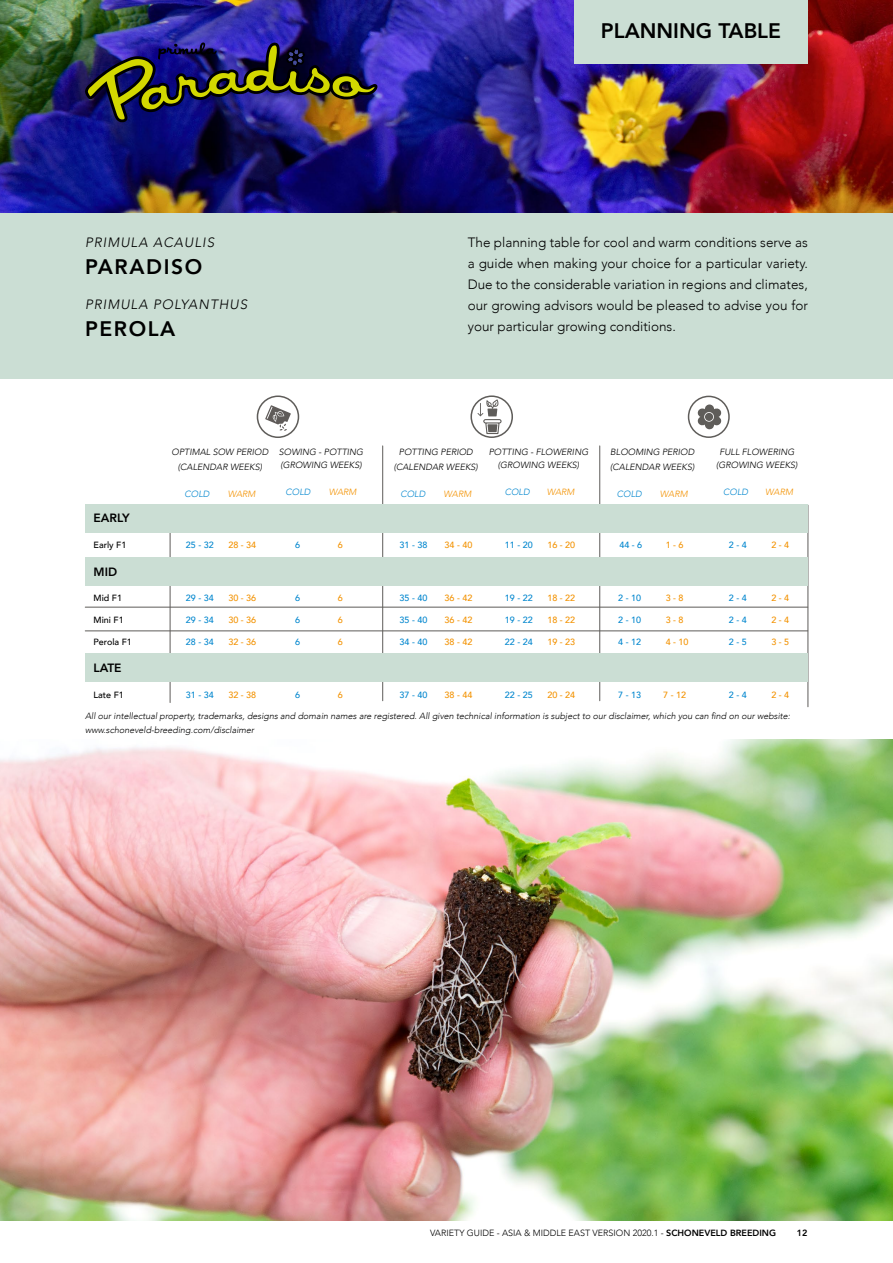
<style>
.page{position:relative;width:893px;height:1263px;background:#fff}
.page>*{position:absolute;margin:0;border:0;box-sizing:border-box;transform-origin:0 0}
.t1{font:800 21px "Avenir";color:#000}
.t2{font:800 21px "Avenir";letter-spacing:.075em;color:#000}
.t3{font:300 13.5px/21px "Avenir";color:#000;text-align:justify}
.t4{font:italic 300 13.5px "Avenir";letter-spacing:.075em;color:#000}
.t5{font:800 12px "Avenir";color:#000}
.t6{font:italic 300 9px/13.5px "Avenir";color:#000;text-align:center}
.t7{font:500 9px "Avenir";color:#0086ce}
.t8{font:500 9px "Avenir";color:#f39200}
.t9{font:300 9px "Avenir";color:#000}
.t10{font:500 9px "Avenir";color:#000}
.t11{font:italic 300 9px "Avenir";color:#0086ce}
.t12{font:italic 300 9px "Avenir";color:#f39200}
.t13{font:800 9px "Avenir";color:#000}
.s1{font-weight:800}
</style>
<div class="page">
<img style="left:0;top:0;width:893px;height:213px">
<div style="left:0;top:213px;width:893px;height:165px;background:#cbded4"></div>
<div style="left:574px;top:0;width:234px;height:64px;background:#cbded4"></div>
<img style="left:85px;top:43px;width:292px;height:79px">
<hr style="left:382px;top:446px;width:1px;height:255px;background:#5e5c59">
<hr style="left:170px;top:505px;width:1px;height:197px;background:#5e5c59">
<hr style="left:599px;top:446px;width:1px;height:255px;background:#5e5c59">
<hr style="left:808px;top:505px;width:1px;height:202px;background:#5e5c59">
<div style="left:85px;top:505px;width:723px;height:28px;background:#cbded4"></div>
<div style="left:85px;top:653px;width:723px;height:29px;background:#cbded4"></div>
<div style="left:85px;top:557px;width:723px;height:29px;background:#cbded4"></div>
<hr style="left:85px;top:631px;width:723px;height:1px;background:#5e5c59">
<hr style="left:85px;top:607px;width:723px;height:1px;background:#5e5c59">
<svg style="left:257px;top:395px;width:42px;height:43px"></svg>
<svg style="left:470px;top:395px;width:43px;height:43px"></svg>
<svg style="left:688px;top:396px;width:42px;height:42px"></svg>
<img style="left:0;top:740px;width:893px;height:480px">
<h1 class="t1" style="left:601px;top:14px;width:182px">PLANNING TABLE</h1>
<h2 class="t4" style="left:85px;top:235px;width:131px">PRIMULA ACAULIS</h2>
<h1 class="t2" style="left:85px;top:251px;width:119px">PARADISO</h1>
<h2 class="t4" style="left:85px;top:296px;width:164px">PRIMULA POLYANTHUS</h2>
<h1 class="t1" style="left:85px;top:312px;width:92px">PEROLA</h1>
<p class="t3" style="left:468px;top:232px;width:342px">The planning table for cool and warm conditions serve as a guide when making your choice for a particular variety.<br>Due to the considerable variation in regions and climates, our growing advisors would be pleased to advise you for your particular growing conditions.</p>
<p class="t6" style="left:172px;top:444px;width:98px;line-height:15px">OPTIMAL SOW PERIOD (CALENDAR WEEKS)</p>
<p class="t11" style="left:185px;top:488px;width:27px">COLD</p>
<p class="t12" style="left:228px;top:488px;width:29px">WARM</p>
<p class="t6" style="left:279px;top:445px;width:86px;text-align:left">SOWING - POTTING (GROWING WEEKS)</p>
<p class="t11" style="left:286px;top:487px;width:27px">COLD</p>
<p class="t12" style="left:329px;top:487px;width:29px">WARM</p>
<p class="t6" style="left:394px;top:444px;width:86px;line-height:15px">POTTING PERIOD (CALENDAR WEEKS)</p>
<p class="t11" style="left:400px;top:488px;width:27px">COLD</p>
<p class="t12" style="left:443px;top:488px;width:29px">WARM</p>
<p class="t6" style="left:489px;top:445px;width:101px">POTTING - FLOWERING (GROWING WEEKS)</p>
<p class="t11" style="left:505px;top:487px;width:27px">COLD</p>
<p class="t12" style="left:547px;top:487px;width:29px">WARM</p>
<p class="t6" style="left:610px;top:444px;width:86px;line-height:15px;text-align:left">BLOOMING PERIOD (CALENDAR WEEKS)</p>
<p class="t11" style="left:617px;top:488px;width:27px">COLD</p>
<p class="t12" style="left:660px;top:488px;width:29px">WARM</p>
<p class="t6" style="left:716px;top:445px;width:83px">FULL FLOWERING (GROWING WEEKS)</p>
<p class="t11" style="left:723px;top:487px;width:27px">COLD</p>
<p class="t12" style="left:765px;top:487px;width:29px">WARM</p>
<h3 class="t5" style="left:94px;top:509px;width:38px">EARLY</h3>
<p class="t10" style="left:94px;top:537px;width:34px">Early F1</p>
<p class="t7" style="left:186px;top:537px;width:29px">25 - 32</p>
<p class="t8" style="left:228px;top:537px;width:29px">28 - 34</p>
<p class="t7" style="left:295px;top:537px;width:7px">6</p>
<p class="t8" style="left:338px;top:537px;width:7px">6</p>
<p class="t7" style="left:400px;top:537px;width:29px">31 - 38</p>
<p class="t8" style="left:445px;top:537px;width:29px">34 - 40</p>
<p class="t7" style="left:505px;top:537px;width:29px">11 - 20</p>
<p class="t8" style="left:547px;top:537px;width:29px">16 - 20</p>
<p class="t7" style="left:619px;top:537px;width:24px">44 - 6</p>
<p class="t8" style="left:666px;top:537px;width:19px">1 - 6</p>
<p class="t7" style="left:729px;top:537px;width:19px">2 - 4</p>
<p class="t8" style="left:771px;top:537px;width:19px">2 - 4</p>
<h3 class="t5" style="left:94px;top:562px;width:25px">MID</h3>
<p class="t10" style="left:94px;top:590px;width:30px">Mid F1</p>
<p class="t7" style="left:186px;top:590px;width:29px">29 - 34</p>
<p class="t8" style="left:228px;top:590px;width:29px">30 - 36</p>
<p class="t7" style="left:295px;top:590px;width:7px">6</p>
<p class="t8" style="left:338px;top:590px;width:7px">6</p>
<p class="t7" style="left:400px;top:590px;width:29px">35 - 40</p>
<p class="t8" style="left:445px;top:590px;width:29px">36 - 42</p>
<p class="t7" style="left:505px;top:590px;width:29px">19 - 22</p>
<p class="t8" style="left:547px;top:590px;width:29px">18 - 22</p>
<p class="t7" style="left:618px;top:590px;width:24px">2 - 10</p>
<p class="t8" style="left:666px;top:590px;width:19px">3 - 8</p>
<p class="t7" style="left:729px;top:590px;width:19px">2 - 4</p>
<p class="t8" style="left:771px;top:590px;width:19px">2 - 4</p>
<p class="t10" style="left:94px;top:612px;width:32px">Mini F1</p>
<p class="t7" style="left:186px;top:612px;width:29px">29 - 34</p>
<p class="t8" style="left:228px;top:612px;width:29px">30 - 36</p>
<p class="t7" style="left:295px;top:612px;width:7px">6</p>
<p class="t8" style="left:338px;top:612px;width:7px">6</p>
<p class="t7" style="left:400px;top:612px;width:29px">35 - 40</p>
<p class="t8" style="left:445px;top:612px;width:29px">36 - 42</p>
<p class="t7" style="left:505px;top:612px;width:29px">19 - 22</p>
<p class="t8" style="left:547px;top:612px;width:29px">18 - 22</p>
<p class="t7" style="left:618px;top:612px;width:24px">2 - 10</p>
<p class="t8" style="left:666px;top:612px;width:19px">3 - 8</p>
<p class="t7" style="left:729px;top:612px;width:19px">2 - 4</p>
<p class="t8" style="left:771px;top:612px;width:19px">2 - 4</p>
<p class="t10" style="left:94px;top:634px;width:40px">Perola F1</p>
<p class="t7" style="left:186px;top:634px;width:29px">28 - 34</p>
<p class="t8" style="left:228px;top:634px;width:29px">32 - 36</p>
<p class="t7" style="left:295px;top:634px;width:7px">6</p>
<p class="t8" style="left:338px;top:634px;width:7px">6</p>
<p class="t7" style="left:400px;top:634px;width:29px">34 - 40</p>
<p class="t8" style="left:445px;top:634px;width:29px">38 - 42</p>
<p class="t7" style="left:505px;top:634px;width:29px">22 - 24</p>
<p class="t8" style="left:547px;top:634px;width:29px">19 - 23</p>
<p class="t7" style="left:618px;top:634px;width:24px">4 - 12</p>
<p class="t8" style="left:666px;top:634px;width:24px">4 - 10</p>
<p class="t7" style="left:729px;top:634px;width:19px">2 - 5</p>
<p class="t8" style="left:771px;top:634px;width:19px">3 - 5</p>
<h3 class="t5" style="left:94px;top:659px;width:30px">LATE</h3>
<p class="t10" style="left:94px;top:687px;width:32px">Late F1</p>
<p class="t7" style="left:186px;top:687px;width:29px">31 - 34</p>
<p class="t8" style="left:228px;top:687px;width:29px">32 - 38</p>
<p class="t7" style="left:295px;top:687px;width:7px">6</p>
<p class="t8" style="left:338px;top:687px;width:7px">6</p>
<p class="t7" style="left:400px;top:687px;width:29px">37 - 40</p>
<p class="t8" style="left:445px;top:687px;width:29px">38 - 44</p>
<p class="t7" style="left:505px;top:687px;width:29px">22 - 25</p>
<p class="t8" style="left:547px;top:687px;width:29px">20 - 24</p>
<p class="t7" style="left:618px;top:687px;width:24px">7 - 13</p>
<p class="t8" style="left:663px;top:687px;width:24px">7 - 12</p>
<p class="t7" style="left:729px;top:687px;width:19px">2 - 4</p>
<p class="t8" style="left:771px;top:687px;width:19px">2 - 4</p>
<p class="t6" style="left:85px;top:709px;width:707px;text-align:left">All our intellectual property, trademarks, designs and domain names are registered. All given technical information is subject to our disclaimer, which you can find on our website: www.schoneveld-breeding.com/disclaimer</p>
<p class="t9" style="left:430px;top:1227px;width:347px">VARIETY GUIDE - ASIA &amp; MIDDLE EAST VERSION 2020.1 - <span class="s1">SCHONEVELD BREEDING</span></p>
<p class="t13" style="left:797px;top:1225px;width:12px">12</p>
</div>
